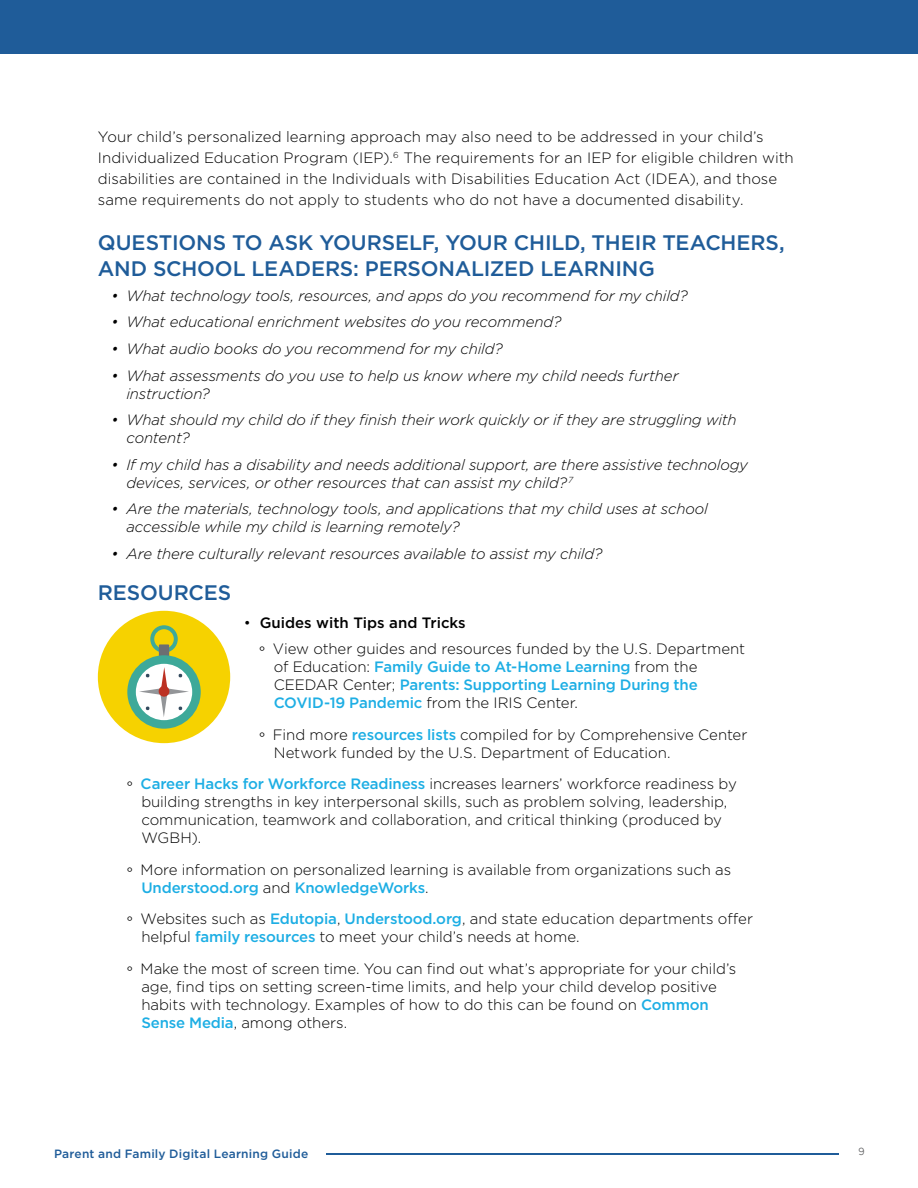
<style>
.page{position:relative;width:918px;height:1188px;background:#fff}
.page>*{position:absolute;margin:0;border:0;box-sizing:border-box;transform-origin:0 0}
.t1{font:500 21px/25.5px "Gotham";letter-spacing:-.005em;color:#1f5c99}
.Body{font:300 15px/18px "Gotham";color:#000}
.t2{font:italic 300 15px/18px "Gotham";letter-spacing:-.01em;color:#000}
.t3{font:500 15px "Gotham";color:#000}
.t4{font:500 12px "Gotham";letter-spacing:.015em;color:#1f5c99}
.t5{font:12px "Texta Alt";color:#58595b}
.s1{font-weight:300}
.s2{font-weight:500;color:#1daee4}
</style>
<div class="page">
<div style="left:0;top:0;width:918px;height:54px;background:#1f5c99"></div>
<hr style="left:326px;top:1153px;width:513px;height:2px;background:#1f5c99">
<div style="left:98px;top:611px;width:132px;height:132px;background:#f6d200;border-radius:50%"></div>
<svg style="left:150px;top:625px;width:28px;height:33px"></svg>
<div style="left:127px;top:655px;width:74px;height:74px;background:#3ea999;border-radius:50%"></div>
<div style="left:136px;top:664px;width:56px;height:56px;background:#fff;border-radius:50%"></div>
<svg style="left:139px;top:667px;width:50px;height:50px"></svg>
<div style="left:159px;top:686px;width:10px;height:11px;background:#bc3123;border-radius:50%"></div>
<p class="Body" style="left:98px;top:125px;width:698px;line-height:21px">Your child’s personalized learning approach may also need to be addressed in your child’s Individualized Education Program (IEP).<sup>6</sup> The requirements for an IEP for eligible children with disabilities are contained in the Individuals with Disabilities Education Act (IDEA), and those same requirements do not apply to students who do not have a documented disability.</p>
<h2 class="t1" style="left:98px;top:230px;width:688px">QUESTIONS TO ASK YOURSELF, YOUR CHILD, THEIR TEACHERS,<br>AND SCHOOL LEADERS: PERSONALIZED LEARNING</h2>
<p class="t2" style="left:111px;top:286px;width:578px">• What technology tools, resources, and apps do you recommend for my child?</p>
<p class="t2" style="left:111px;top:313px;width:452px">• What educational enrichment websites do you recommend?</p>
<p class="t2" style="left:111px;top:339px;width:393px">• What audio books do you recommend for my child?</p>
<p class="t2" style="left:126px;top:366px;width:554px;text-indent:-15px">• What assessments do you use to help us know where my child needs further instruction?</p>
<p class="t2" style="left:126px;top:410px;width:612px;text-indent:-15px">• What should my child do if they finish their work quickly or if they are struggling with content?</p>
<p class="t2" style="left:126px;top:455px;width:623px;text-indent:-15px">• If my child has a disability and needs additional support, are there assistive technology devices, services, or other resources that can assist my child?<sup>7</sup></p>
<p class="t2" style="left:126px;top:500px;width:583px;text-indent:-15px">• Are the materials, technology tools, and applications that my child uses at school accessible while my child is learning remotely?</p>
<p class="t2" style="left:111px;top:544px;width:493px">• Are there culturally relevant resources available to assist my child?</p>
<h2 class="t1" style="left:98px;top:580px;width:135px">RESOURCES</h2>
<p class="t3" style="left:244px;top:613px;width:224px"><span class="s1">•</span> Guides with Tips and Tricks</p>
<p class="Body" style="left:274px;top:640px;width:473px;text-indent:-15px">° View other guides and resources funded by the U.S. Department of Education: <span class="s2">Family Guide to At-Home Learning</span> from the CEEDAR Center; <span class="s2">Parents: Supporting Learning During the COVID-19 Pandemic</span> from the IRIS Center.</p>
<p class="Body" style="left:274px;top:725px;width:475px;text-indent:-15px">° Find more <span class="s2">resources lists</span> compiled for by Comprehensive Center<br>Network funded by the U.S. Department of Education.</p>
<p class="Body" style="left:141px;top:775px;width:597px;text-indent:-15px">° <span class="s2">Career Hacks for Workforce Readiness</span> increases learners’ workforce readiness by building strengths in key interpersonal skills, such as problem solving, leadership, communication, teamwork and collaboration, and critical thinking (produced by WGBH).</p>
<p class="Body" style="left:141px;top:860px;width:591px;text-indent:-15px">° More information on personalized learning is available from organizations such as<br><span class="s2">Understood.org</span> and <span class="s2">KnowledgeWorks</span>.</p>
<p class="Body" style="left:141px;top:910px;width:613px;text-indent:-15px">° Websites such as <span class="s2">Edutopia</span>, <span class="s2">Understood.org</span>, and state education departments offer helpful <span class="s2">family resources</span> to meet your child’s needs at home.</p>
<p class="Body" style="left:141px;top:959px;width:596px;text-indent:-15px">° Make the most of screen time. You can find out what’s appropriate for your child’s age, find tips on setting screen-time limits, and help your child develop positive habits with technology. Examples of how to do this can be found on <span class="s2">Common Sense Media</span>, among others.</p>
<p class="t4" style="left:54px;top:1146px;width:256px">Parent and Family Digital Learning Guide</p>
<p class="t5" style="left:858px;top:1145px;width:8px">9</p>
</div>
